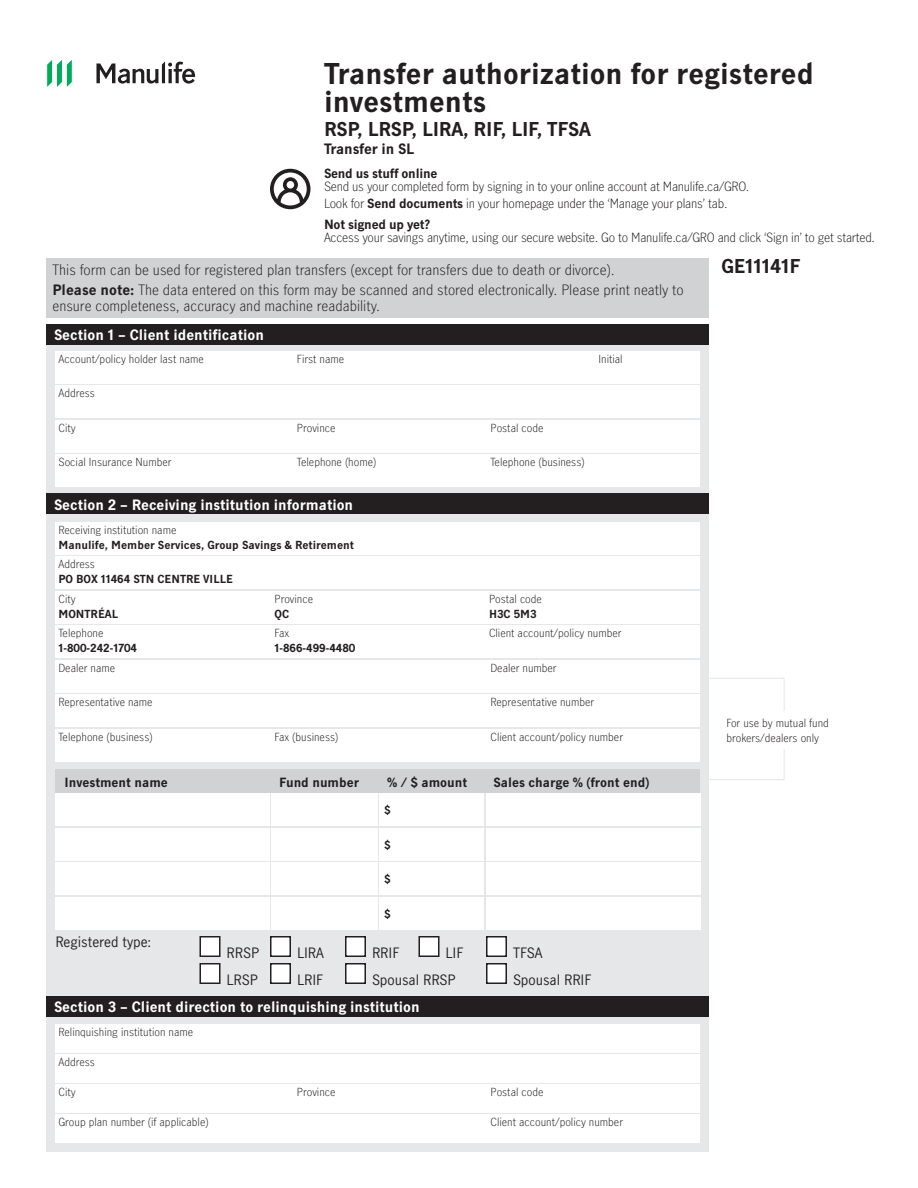
<style>
.page{position:relative;width:918px;height:1188px;background:#fff}
.page>*{position:absolute;margin:0;border:0;box-sizing:border-box;transform-origin:0 0}
.t1{font:700 27px/28.5px "Manulife JH Sans";color:#231f20}
.t2{font:700 18px "Manulife JH Sans";letter-spacing:-.01em;color:#231f20}
.t3{font:300 13.5px/19.5px "Manulife JH Sans";color:#231f20}
.t4{font:700 13.5px "Manulife JH Sans";color:#fff}
.t5{font:13.5px/27px "Manulife JH Sans";color:#231f20}
.t6{font:700 13.5px "Manulife JH Sans";letter-spacing:-.01em;color:#231f20}
.t7{font:300 12px/16.5px "Manulife JH Sans";letter-spacing:-.02em;color:#231f20}
.t8{font:700 12px "Manulife JH Sans";color:#231f20}
.t9{font:700 12px "Manulife JH Sans";letter-spacing:-.02em;color:#231f20}
.t10{font:300 10.5px/15px "Manulife JH Sans";color:#231f20}
.t11{font:700 10.5px "Manulife JH Sans";color:#231f20}
.s1{font-weight:700}
</style>
<div class="page">
<div style="left:46px;top:324px;width:664px;height:828px;background:#e6e7e9"></div>
<div style="left:700px;top:678px;width:84px;height:102px;border:1px solid #e6e7e9"></div>
<svg style="left:96px;top:61px;width:99px;height:23px"></svg>
<svg style="left:47px;top:60px;width:25px;height:27px"></svg>
<div style="left:46px;top:324px;width:664px;height:21px;background:#231f20"></div>
<div style="left:46px;top:258px;width:664px;height:60px;background:#d1d2d4"></div>
<div style="left:46px;top:494px;width:664px;height:20px;background:#231f20"></div>
<div style="left:56px;top:386px;width:644px;height:32px;background:#fff"></div>
<div style="left:56px;top:420px;width:644px;height:33px;background:#fff"></div>
<div style="left:56px;top:454px;width:644px;height:34px;background:#fff"></div>
<div style="left:56px;top:351px;width:644px;height:33px;background:#fff"></div>
<div style="left:56px;top:556px;width:644px;height:34px;background:#fff"></div>
<div style="left:56px;top:591px;width:644px;height:33px;background:#fff"></div>
<div style="left:56px;top:626px;width:644px;height:32px;background:#fff"></div>
<div style="left:56px;top:522px;width:644px;height:33px;background:#fff"></div>
<div style="left:56px;top:660px;width:644px;height:33px;background:#fff"></div>
<div style="left:56px;top:694px;width:644px;height:34px;background:#fff"></div>
<div style="left:56px;top:729px;width:644px;height:33px;background:#fff"></div>
<div style="left:56px;top:794px;width:214px;height:32px;background:#fff"></div>
<div style="left:56px;top:828px;width:214px;height:33px;background:#fff"></div>
<div style="left:56px;top:862px;width:214px;height:34px;background:#fff"></div>
<div style="left:56px;top:897px;width:214px;height:33px;background:#fff"></div>
<div style="left:272px;top:794px;width:106px;height:32px;background:#fff"></div>
<div style="left:272px;top:828px;width:106px;height:33px;background:#fff"></div>
<div style="left:272px;top:862px;width:106px;height:34px;background:#fff"></div>
<div style="left:272px;top:897px;width:106px;height:33px;background:#fff"></div>
<div style="left:380px;top:794px;width:104px;height:32px;background:#fff"></div>
<div style="left:380px;top:828px;width:104px;height:33px;background:#fff"></div>
<div style="left:380px;top:862px;width:104px;height:34px;background:#fff"></div>
<div style="left:380px;top:897px;width:104px;height:33px;background:#fff"></div>
<div style="left:486px;top:794px;width:214px;height:32px;background:#fff"></div>
<div style="left:486px;top:828px;width:214px;height:33px;background:#fff"></div>
<div style="left:486px;top:862px;width:214px;height:34px;background:#fff"></div>
<div style="left:486px;top:897px;width:214px;height:33px;background:#fff"></div>
<div style="left:56px;top:770px;width:644px;height:24px;background:#d1d2d4"></div>
<div style="left:200px;top:937px;width:20px;height:19px;background:#fff"></div>
<div style="left:200px;top:936px;width:20px;height:21px;border:2px solid #231f20"></div>
<div style="left:200px;top:964px;width:20px;height:19px;background:#fff"></div>
<div style="left:200px;top:963px;width:20px;height:21px;border:2px solid #231f20"></div>
<div style="left:271px;top:937px;width:19px;height:19px;background:#fff"></div>
<div style="left:270px;top:936px;width:21px;height:21px;border:2px solid #231f20"></div>
<div style="left:271px;top:964px;width:19px;height:19px;background:#fff"></div>
<div style="left:270px;top:963px;width:21px;height:21px;border:2px solid #231f20"></div>
<div style="left:346px;top:937px;width:19px;height:19px;background:#fff"></div>
<div style="left:345px;top:936px;width:21px;height:21px;border:2px solid #231f20"></div>
<div style="left:346px;top:964px;width:19px;height:19px;background:#fff"></div>
<div style="left:345px;top:963px;width:21px;height:21px;border:2px solid #231f20"></div>
<div style="left:487px;top:937px;width:19px;height:19px;background:#fff"></div>
<div style="left:486px;top:936px;width:21px;height:21px;border:2px solid #231f20"></div>
<div style="left:487px;top:964px;width:19px;height:19px;background:#fff"></div>
<div style="left:486px;top:963px;width:21px;height:21px;border:2px solid #231f20"></div>
<div style="left:419px;top:937px;width:20px;height:19px;background:#fff"></div>
<div style="left:418px;top:936px;width:22px;height:21px;border:2px solid #231f20"></div>
<div style="left:726px;top:711px;width:109px;height:37px;background:#fff"></div>
<svg style="left:270px;top:169px;width:40px;height:40px"></svg>
<div style="left:46px;top:996px;width:664px;height:21px;background:#231f20"></div>
<div style="left:56px;top:1054px;width:644px;height:29px;background:#fff"></div>
<div style="left:56px;top:1084px;width:644px;height:29px;background:#fff"></div>
<div style="left:56px;top:1114px;width:644px;height:29px;background:#fff"></div>
<div style="left:56px;top:1024px;width:644px;height:29px;background:#fff"></div>
<h1 class="t1" style="left:324px;top:58px;width:491px">Transfer authorization for registered investments</h1>
<h2 class="t2" style="left:324px;top:116px;width:268px">RSP, LRSP, LIRA, RIF, LIF, TFSA</h2>
<p class="t6" style="left:324px;top:139px;width:92px">Transfer in SL</p>
<p class="t9" style="left:324px;top:164px;width:115px">Send us stuff online</p>
<p class="t7" style="left:324px;top:178px;width:427px">Send us your completed form by signing in to your online account at Manulife.ca/GRO.<br>Look for <span class="s1">Send documents</span> in your homepage under the ‘Manage your plans’ tab.</p>
<p class="t9" style="left:324px;top:215px;width:108px">Not signed up yet?</p>
<p class="t7" style="left:324px;top:229px;width:553px">Access your savings anytime, using our secure website. Go to Manulife.ca/GRO and click ‘Sign in’ to get started.</p>
<p class="t3" style="left:52px;top:260px;width:633px">This form can be used for registered plan transfers (except for transfers due to death or divorce).<br><span class="s1">Please note:</span> The data entered on this form may be scanned and stored electronically. Please print neatly to</p>
<p class="t3" style="left:52px;top:296px;width:329px">ensure completeness, accuracy and machine readability.</p>
<p class="t4" style="left:54px;top:325px;width:211px">Section 1 – Client identification</p>
<p class="t10" style="left:58px;top:351px;width:147px">Account/policy holder last name</p>
<p class="t10" style="left:297px;top:351px;width:49px">First name</p>
<p class="t10" style="left:598px;top:351px;width:26px">Initial</p>
<p class="t10" style="left:58px;top:385px;width:38px">Address</p>
<p class="t10" style="left:58px;top:420px;width:19px">City</p>
<p class="t10" style="left:297px;top:420px;width:40px">Province</p>
<p class="t10" style="left:491px;top:420px;width:55px">Postal code</p>
<p class="t10" style="left:58px;top:454px;width:115px">Social Insurance Number</p>
<p class="t10" style="left:297px;top:454px;width:81px">Telephone (home)</p>
<p class="t10" style="left:491px;top:454px;width:96px">Telephone (business)</p>
<p class="t4" style="left:54px;top:495px;width:301px">Section 2 – Receiving institution information</p>
<p class="t10" style="left:58px;top:522px;width:119px">Receiving institution name</p>
<p class="t11" style="left:58px;top:537px;width:297px">Manulife, Member Services, Group Savings &amp; Retirement</p>
<p class="t10" style="left:58px;top:556px;width:38px">Address</p>
<p class="t11" style="left:58px;top:571px;width:176px">PO BOX 11464 STN CENTRE VILLE</p>
<p class="t10" style="left:58px;top:591px;width:19px">City</p>
<p class="t11" style="left:58px;top:606px;width:61px">MONTRÉAL</p>
<p class="t10" style="left:58px;top:625px;width:47px">Telephone</p>
<p class="t11" style="left:58px;top:640px;width:80px">1-800-242-1704</p>
<p class="t10" style="left:274px;top:591px;width:40px">Province</p>
<p class="t11" style="left:274px;top:606px;width:16px">QC</p>
<p class="t10" style="left:274px;top:625px;width:16px">Fax</p>
<p class="t11" style="left:274px;top:640px;width:83px">1-866-499-4480</p>
<p class="t10" style="left:489px;top:591px;width:55px">Postal code</p>
<p class="t11" style="left:489px;top:606px;width:49px">H3C 5M3</p>
<p class="t10" style="left:489px;top:625px;width:134px">Client account/policy number</p>
<p class="t10" style="left:58px;top:660px;width:58px">Dealer name</p>
<p class="t10" style="left:491px;top:660px;width:68px">Dealer number</p>
<p class="t10" style="left:58px;top:694px;width:96px">Representative name</p>
<p class="t10" style="left:491px;top:694px;width:105px">Representative number</p>
<p class="t10" style="left:58px;top:729px;width:96px">Telephone (business)</p>
<p class="t10" style="left:274px;top:729px;width:65px">Fax (business)</p>
<p class="t10" style="left:490px;top:729px;width:134px">Client account/policy number</p>
<p class="t8" style="left:64px;top:773px;width:105px">Investment name</p>
<p class="t5" style="left:56px;top:928px;width:97px">Registered type:</p>
<p class="t5" style="left:227px;top:938px;width:34px">RRSP</p>
<p class="t5" style="left:226px;top:965px;width:33px">LRSP</p>
<p class="t8" style="left:279px;top:773px;width:82px">Fund number</p>
<p class="t8" style="left:387px;top:773px;width:82px">% / $ amount</p>
<p class="t8" style="left:494px;top:773px;width:157px">Sales charge % (front end)</p>
<p class="t11" style="left:384px;top:803px;width:8px">$</p>
<p class="t11" style="left:384px;top:837px;width:8px">$</p>
<p class="t11" style="left:384px;top:872px;width:8px">$</p>
<p class="t11" style="left:384px;top:906px;width:8px">$</p>
<p class="t5" style="left:297px;top:938px;width:28px">LIRA<br>LRIF</p>
<p class="t5" style="left:372px;top:938px;width:85px">RRIF<br>Spousal RRSP</p>
<p class="t5" style="left:513px;top:938px;width:80px">TFSA<br>Spousal RRIF</p>
<p class="t5" style="left:446px;top:938px;width:19px">LIF</p>
<p class="t4" style="left:54px;top:997px;width:367px">Section 3 – Client direction to relinquishing institution</p>
<p class="t10" style="left:58px;top:1024px;width:136px">Relinquishing institution name</p>
<p class="t10" style="left:58px;top:1054px;width:38px">Address</p>
<p class="t10" style="left:58px;top:1084px;width:19px">City</p>
<p class="t10" style="left:297px;top:1084px;width:40px">Province</p>
<p class="t10" style="left:491px;top:1084px;width:55px">Postal code</p>
<p class="t10" style="left:58px;top:1114px;width:152px">Group plan number (if applicable)</p>
<p class="t10" style="left:491px;top:1114px;width:134px">Client account/policy number</p>
<h2 class="t2" style="left:722px;top:253px;width:80px">GE11141F</h2>
<p class="t10" style="left:726px;top:715px;width:104px">For use by mutual fund brokers/dealers only</p>
</div>
